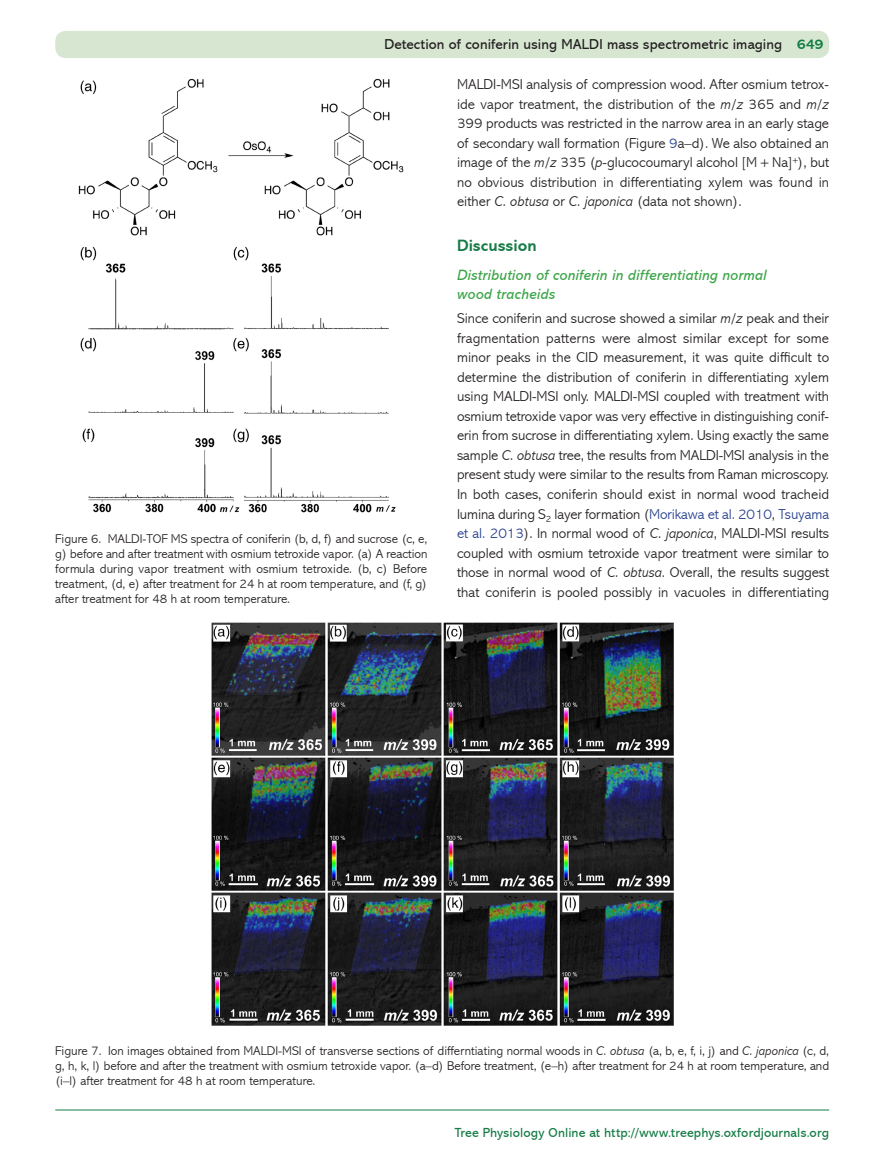
<style>
.page{position:relative;width:891px;height:1175px;background:#fff}
.page>*{position:absolute;margin:0;border:0;box-sizing:border-box;transform-origin:0 0}
._1{font:700 16.5px "Abadi";letter-spacing:.01em;color:#157c46}
._2{font:italic 15px/19.5px "Abadi";letter-spacing:.01em;color:#3ca548}
.T1{font:300 14.4px/19.5px "Abadi";letter-spacing:.005em;color:#231f20;text-align:justify}
.t1{font:14.4px "Abadi";letter-spacing:.01em;color:#231f20}
.t2{font:13.2px "Abadi";letter-spacing:.01em;color:#157c46}
.FC{font:300 12.75px/15px "Abadi";color:#231f20;text-align:justify}
.s1{font-weight:700;color:#157c46}
.s2{font-style:italic}
.s3{color:#253f8e}
</style>
<div class="page">
<hr style="left:55px;top:1109px;width:774px;height:1px;background:#157c46">
<div style="left:55px;top:31px;width:774px;height:27px;background:#d7e6d1;border-radius:11px"></div>
<img style="left:79px;top:78px;width:325px;height:435px">
<img style="left:211px;top:622px;width:462px;height:403px">
<p class="t1" style="left:384px;top:36px;width:441px">Detection of coniferin using MALDI mass spectrometric imaging <span class="s1">649</span></p>
<p class="FC" style="left:55px;top:531px;width:374px">Figure 6. MALDI-TOF MS spectra of coniferin (b, d, f) and sucrose (c, e, g) before and after treatment with osmium tetroxide vapor. (a) A reaction formula during vapor treatment with osmium tetroxide. (b, c) Before treatment, (d, e) after treatment for 24 h at room temperature, and (f, g) after treatment for 48 h at room temperature.</p>
<p class="T1" style="left:457px;top:75px;width:374px">MALDI-MSI analysis of compression wood. After osmium tetrox&shy;ide vapor treatment, the distribution of the <span class="s2">m</span>/<span class="s2">z</span> 365 and <span class="s2">m</span>/<span class="s2">z </span>399 products was restricted in the narrow area in an early stage of secondary wall formation (Figure <span class="s3">9</span>a–d). We also obtained an image of the <span class="s2">m</span>/<span class="s2">z</span> 335 (<span class="s2">p</span>-glucocoumaryl alcohol [M Na] ), but no obvious distribution in differentiating xylem was found in either <span class="s2">C. obtusa</span> or <span class="s2">C. japonica</span> (data not shown).</p>
<p class="_1" style="left:457px;top:236px;width:81px">Discussion</p>
<p class="_2" style="left:457px;top:265px;width:311px">Distribution of coniferin in differentiating normal wood tracheids</p>
<p class="T1" style="left:457px;top:309px;width:374px">Since coniferin and sucrose showed a similar <span class="s2">m</span>/<span class="s2">z</span> peak and their fragmentation patterns were almost similar except for some minor peaks in the CID measurement, it was quite difficult to determine the distribution of coniferin in differentiating xylem using MALDI-MSI only. MALDI-MSI coupled with treatment with osmium tetroxide vapor was very effective in distinguishing conif&shy;erin from sucrose in differentiating xylem. Using exactly the same sample <span class="s2">C. obtusa</span> tree, the results from MALDI-MSI analysis in the present study were similar to the results from Raman microscopy.<br>In both cases, coniferin should exist in normal wood tracheid lumina during S<sub>2</sub> layer formation (<span class="s3">Morikawa et al. 2010</span>, <span class="s3">Tsuyama et al. 2013</span>). In normal wood of <span class="s2">C. japonica</span>, MALDI-MSI results coupled with osmium tetroxide vapor treatment were similar to those in normal wood of <span class="s2">C. obtusa</span>. Overall, the results suggest that coniferin is pooled possibly in vacuoles in differentiating</p>
<p class="FC" style="left:55px;top:1043px;width:775px">Figure 7. Ion images obtained from MALDI-MSI of transverse sections of differntiating normal woods in <span class="s2">C. obtusa</span> (a, b, e, f, i, j) and <span class="s2">C. japonica</span> (c, d, g, h, k, l) before and after the treatment with osmium tetroxide vapor. (a–d) Before treatment, (e–h) after treatment for 24 h at room temperature, and (i–l) after treatment for 48 h at room temperature.</p>
<p class="t2" style="left:455px;top:1125px;width:376px">Tree Physiology Online at http://www.treephys.oxfordjournals.org</p>
</div>
